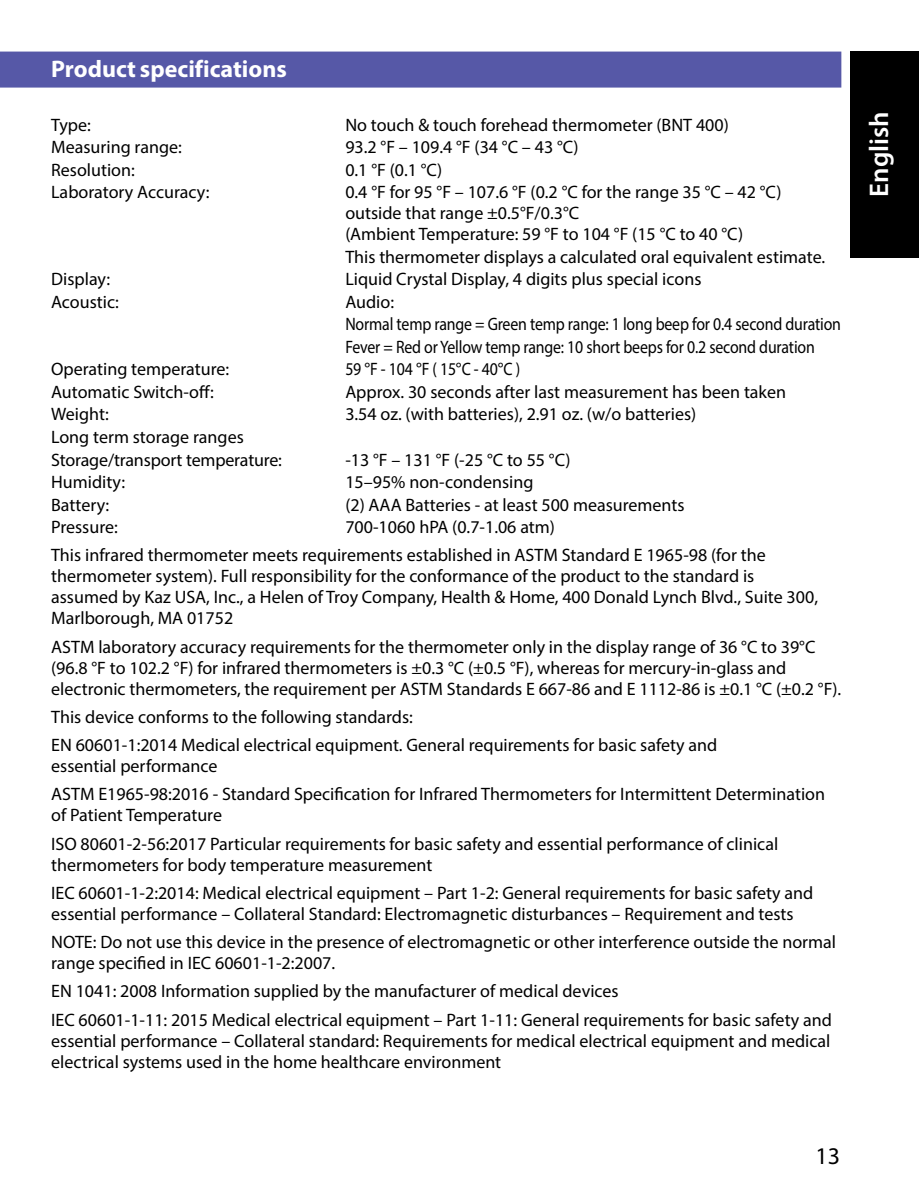
<style>
.page{position:relative;width:919px;height:1191px;background:#fff}
.page>*{position:absolute;margin:0;border:0;box-sizing:border-box;transform-origin:0 0}
.t1{font:600 27px "Myriad Pro";color:#fff}
.t2{font:700 24px "Myriad Pro";color:#fff}
.t3{font:24px "Myriad Pro";color:#000}
.t4{font:18px/28.2px "Myriad Pro";color:#000}
.t5{font:18px "Myriad Pro";color:#000;scale:.88 1}
</style>
<div class="page">
<div style="left:850px;top:51px;width:68px;height:206px;background:#000"></div>
<div style="left:0;top:52px;width:841px;height:36px;background:#5658a7"></div>
<h2 class="t2" style="left:51px;top:57px;width:237px">Product specifications</h2>
<p class="t4" style="left:51px;top:111px;width:41px">Type:</p>
<p class="t4" style="left:345px;top:111px;width:385px">No touch &amp; touch forehead thermometer (BNT 400)</p>
<p class="t4" style="left:51px;top:134px;width:132px">Measuring range:</p>
<p class="t4" style="left:345px;top:134px;width:235px">93 .2 °F – 109 .4 °F (34 °C – 43 °C)</p>
<p class="t4" style="left:51px;top:156px;width:85px">Resolution:</p>
<p class="t4" style="left:345px;top:156px;width:99px">0 .1 °F (0 .1 °C)</p>
<p class="t4" style="left:51px;top:179px;width:160px">Laboratory Accuracy:</p>
<p class="t4" style="left:345px;top:182px;width:481px;line-height:21.6px">0 .4 °F for 95 °F – 107 .6 °F (0 .2 °C for the range 35 °C – 42 °C) outside that range ±0 .5°F/0 .3°C<br>(Ambient Temperature: 59 °F to 104 °F (15 °C to 40 °C)<br>This thermometer displays a calculated oral equivalent estimate .</p>
<p class="t4" style="left:51px;top:266px;width:60px">Display:</p>
<p class="t4" style="left:345px;top:266px;width:357px">Liquid Crystal Display, 4 digits plus special icons</p>
<p class="t4" style="left:51px;top:288px;width:69px">Acoustic:</p>
<p class="t4" style="left:345px;top:291px;width:497px;line-height:22.5px">Audio:<br>Normal temp range = Green temp range: 1 long beep for 0 .4 second duration<br>Fever = Red or Yellow temp range: 10 short beeps for 0 .2 second duration</p>
<p class="t4" style="left:51px;top:356px;width:179px">Operating temperature:</p>
<p class="t5" style="left:345px;top:360px;width:200px">59 °F - 104 °F ( 15°C - 40°C )</p>
<p class="t4" style="left:51px;top:378px;width:164px">Automatic Switch-off:</p>
<p class="t4" style="left:345px;top:378px;width:442px">Approx . 30 seconds after last measurement has been taken</p>
<p class="t4" style="left:51px;top:401px;width:59px">Weight:</p>
<p class="t4" style="left:345px;top:401px;width:352px">3 .54 oz . (with batteries), 2 .91 oz . (w/o batteries)</p>
<p class="t4" style="left:51px;top:426px;width:232px;line-height:22.5px">Long term storage ranges<br>Storage/transport temperature:</p>
<p class="t4" style="left:345px;top:446px;width:227px">-13 °F – 131 °F (-25 °C to 55 °C)</p>
<p class="t4" style="left:51px;top:468px;width:75px">Humidity:</p>
<p class="t4" style="left:345px;top:468px;width:190px">15–95% non-condensing</p>
<p class="t4" style="left:51px;top:491px;width:60px">Battery:</p>
<p class="t4" style="left:345px;top:491px;width:341px">(2) AAA Batteries - at least 500 measurements</p>
<p class="t4" style="left:51px;top:513px;width:68px">Pressure:</p>
<p class="t4" style="left:51px;top:513px;width:716px;text-indent:294px">700-1060 hPA (0 .7-1 .06 atm)<br>This infrared thermometer meets requirements established in ASTM Standard E 1965-98 (for the</p>
<p class="t4" style="left:51px;top:566px;width:768px;line-height:21px">thermometer system) . Full responsibility for the conformance of the product to the standard is assumed by Kaz USA, Inc ., a Helen of Troy Company, Health &amp; Home, 400 Donald Lynch Blvd ., Suite 300,<br>Marlborough, MA 01752</p>
<p class="t4" style="left:51px;top:636px;width:791px;line-height:21px">ASTM laboratory accuracy requirements for the thermometer only in the display range of 36 °C to 39°C (96 .8 °F to 102 .2 °F) for infrared thermometers is ±0 .3 °C (±0 .5 °F), whereas for mercury-in-glass and electronic thermometers, the requirement per ASTM Standards E 667-86 and E 1112-86 is ±0 .1 °C (±0 .2 °F) .</p>
<p class="t4" style="left:51px;top:703px;width:667px">This device conforms to the following standards:<br>EN 60601-1:2014 Medical electrical equipment . General requirements for basic safety and</p>
<p class="t4" style="left:51px;top:752px;width:775px">essential performance<br>ASTM E1965-98:2016 - Standard Specification for Infrared Thermometers for Intermittent Determination</p>
<p class="t4" style="left:51px;top:801px;width:728px">of Patient Temperature<br>ISO 80601-2-56:2017 Particular requirements for basic safety and essential performance of clinical</p>
<p class="t4" style="left:51px;top:851px;width:763px">thermometers for body temperature measurement<br>IEC 60601-1-2:2014: Medical electrical equipment – Part 1-2: General requirements for basic safety and</p>
<p class="t4" style="left:51px;top:900px;width:786px">essential performance – Collateral Standard: Electromagnetic disturbances – Requirement and tests<br>NOTE: Do not use this device in the presence of electromagnetic or other interference outside the normal</p>
<p class="t4" style="left:51px;top:949px;width:782px">range specified in IEC 60601-1-2:2007 .<br>EN 1041: 2008 Information supplied by the manufacturer of medical devices<br>IEC 60601-1-11: 2015 Medical electrical equipment – Part 1-11: General requirements for basic safety and</p>
<p class="t4" style="left:51px;top:1030px;width:780px;line-height:21px">essential performance – Collateral standard: Requirements for medical electrical equipment and medical electrical systems used in the home healthcare environment</p>
<h1 class="t1" style="left:868px;top:197px;width:87px;rotate:-90deg">English</h1>
<h2 class="t3" style="left:815px;top:1143px;width:26px">13</h2>
</div>
